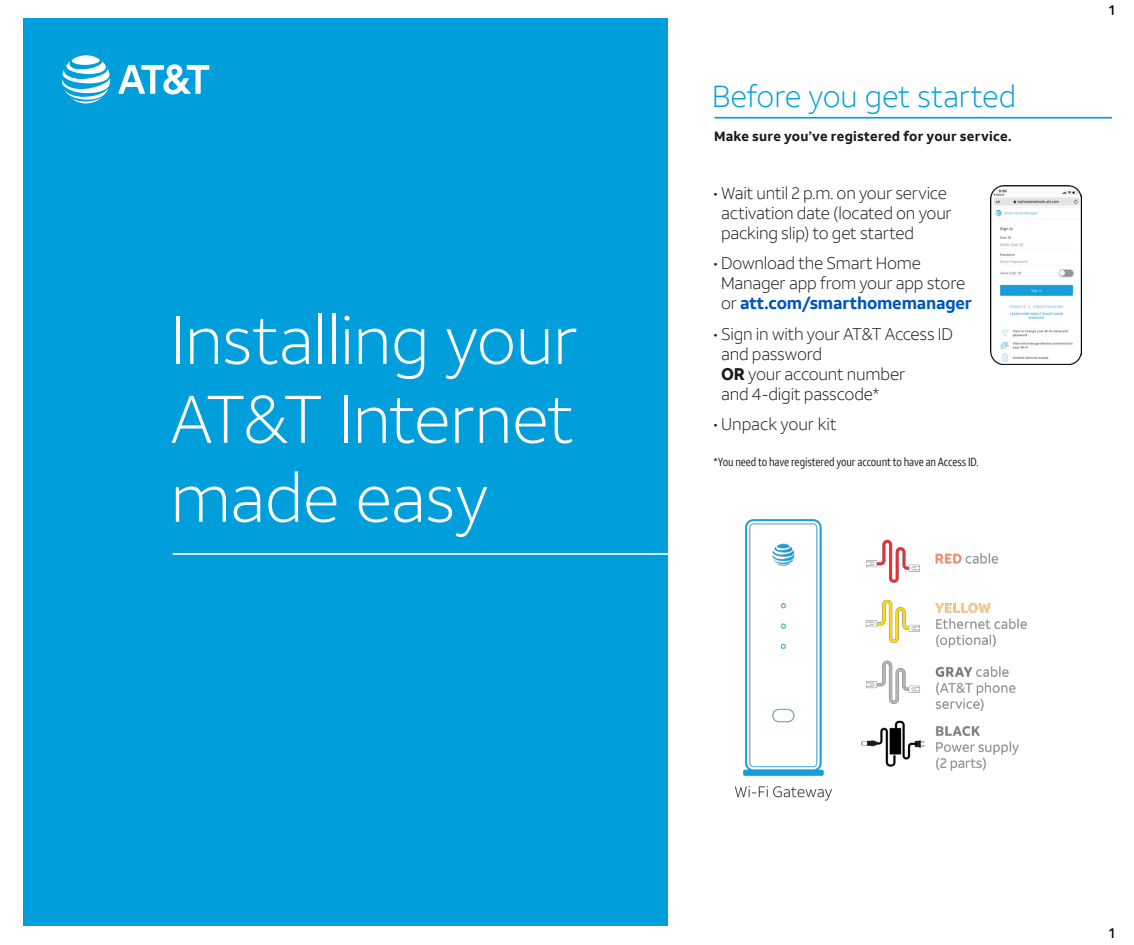
<style>
.page{position:relative;width:1134px;height:945px;background:#fff}
.page>*{position:absolute;margin:0;border:0;box-sizing:border-box;transform-origin:0 0}
.t1{font:300 67.2px/78.9px "ATT Aleck Sans";letter-spacing:-.01em;color:#fff;text-align:justify}
.t2{font:300 30.28px "ATT Aleck Sans";color:#009fdb}
.t3{font:300 16.8px/20.1px "ATT Aleck Sans";letter-spacing:-.01em;color:#191919}
.t4{font:500 14px "ATT Aleck Sans";color:#000}
.t5{font:700 13.47px "ATT Aleck Sans";letter-spacing:.015em;color:#191919}
.t6{font:11.72px "ATT Aleck Cd";letter-spacing:-.01em;color:#191919}
.s1{font-weight:700;color:#0057b8}
.s2{font-weight:700}
</style>
<div class="page">
<div style="left:23px;top:19px;width:644px;height:907px;background:#009fdb"></div>
<svg style="left:62px;top:55px;width:48px;height:48px"></svg>
<svg style="left:118px;top:64px;width:91px;height:31px"></svg>
<hr style="left:714px;top:117px;width:397px;height:2px;background:#009fdb">
<hr style="left:173px;top:553px;width:497px;height:2px;background:#fff">
<img style="left:990px;top:186px;width:91px;height:178px">
<img style="left:735px;top:520px;width:292px;height:281px">
<h1 class="t1" style="left:170px;top:300px;width:409px">Installing your AT&amp;T Internet made easy</h1>
<h2 class="t2" style="left:712px;top:78px;width:306px">Before you get started</h2>
<p class="t5" style="left:714px;top:127px;width:299px">Make sure you’ve registered for your service.</p>
<p class="t3" style="left:721px;top:182px;width:232px;text-indent:-8px">• Wait until 2 p.m. on your service activation date (located on your packing slip) to get started</p>
<p class="t3" style="left:721px;top:253px;width:253px;text-indent:-8px">• Download the Smart Home<br>Manager app from your app store or <span class="s1">att.com/smarthomemanager</span></p>
<p class="t3" style="left:721px;top:324px;width:234px;text-indent:-8px">• Sign in with your AT&amp;T Access ID and password<br><span class="s2">OR</span> your account number<br>and 4-digit passcode*</p>
<p class="t3" style="left:713px;top:414px;width:125px">• Unpack your kit</p>
<p class="t6" style="left:713px;top:455px;width:267px">*You need to have registered your account to have an Access ID.</p>
<p class="t4" style="left:1109px;top:2px;width:8px">1</p>
<p class="t4" style="left:1109px;top:924px;width:8px">1</p>
</div>
